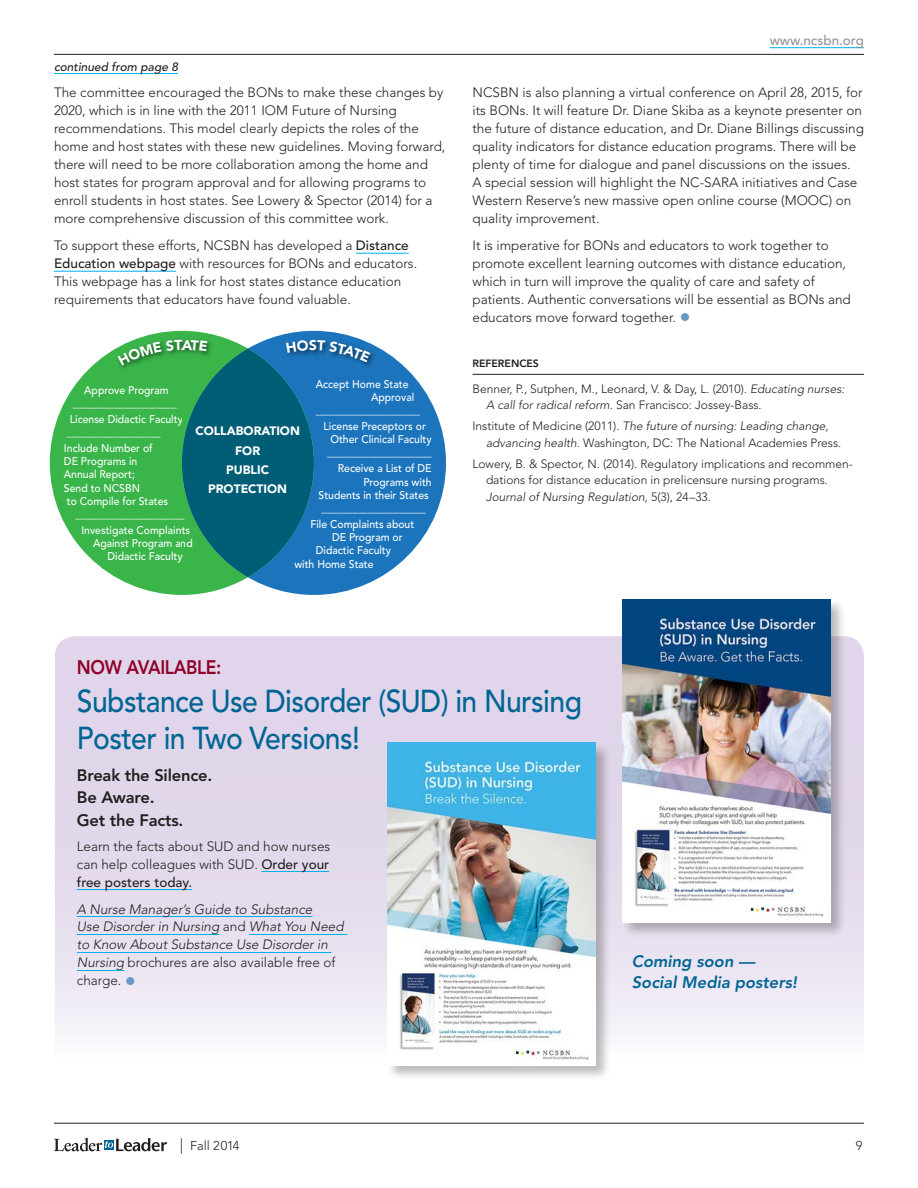
<style>
.page{position:relative;width:918px;height:1188px;background:#fff}
.page>*{position:absolute;margin:0;border:0;box-sizing:border-box;transform-origin:0 0}
.t1{font:500 31.5px/37.5px "Avenir LT Std";letter-spacing:-.02em;color:#006594;scale:.9 1}
.t2{font:800 19.5px "Avenir LT Std";letter-spacing:-.02em;color:#910028;scale:.9 1}
.t3{font:800 16.5px/22.5px "Avenir LT Std";letter-spacing:-.01em;color:#231f20}
.t4{font:italic 800 16.5px/21px "Avenir LT Std";color:#006594}
.t5{font:300 13.5px/18px "Avenir LT Std";color:#231f20}
.t6{font:italic 300 13.5px/18px "Avenir LT Std";color:#231f20}
.t7{font:500 13.5px "Avenir LT Std";color:#939598}
.t8{font:300 12.75px "Avenir LT Std";color:#231f20}
.t9{font:900 12.15px/19.2px "Avenir LT Std";color:#fff;text-align:center}
.t10{font:300 12px/16.5px "Avenir LT Std";color:#231f20}
.t11{font:italic 500 12px "Avenir LT Std";color:#231f20}
.t12{font:500 11.1px/13.2px "Avenir LT Std";color:#fff;scale:.94 1}
.t13{font:800 10.5px "Avenir LT Std";color:#231f20}
.s1{font-weight:500}
.s2{font-size:22.5px;color:#6998c6}
.s3{font-style:italic}
.s4{font-style:normal}
.s5{font-style:normal;font-size:22.5px;color:#6998c6}
.s6{font-size:15.6px}
</style>
<div class="page">
<svg style="left:54px;top:1138px;width:113px;height:13px"></svg>
<hr style="left:54px;top:1123px;width:810px;height:1px;background:#231f20">
<hr style="left:54px;top:54px;width:810px;height:1px;background:#231f20">
<hr style="left:770px;top:47px;width:94px;height:1px;background:#00aeef">
<hr style="left:472px;top:374px;width:392px;height:1px;background:#231f20">
<hr style="left:54px;top:73px;width:124px;height:1px;background:#00aeef">
<hr style="left:356px;top:253px;width:53px;height:1px;background:#00aeef">
<hr style="left:54px;top:271px;width:122px;height:1px;background:#00aeef">
<svg style="left:50px;top:331px;width:160px;height:165px"></svg>
<img style="left:54px;top:334px;width:128px;height:261px">
<img style="left:182px;top:334px;width:264px;height:261px">
<svg style="left:55px;top:636px;width:809px;height:399px;background:#e5dced"></svg>
<hr style="left:261px;top:871px;width:68px;height:1px;background:#00aeef">
<hr style="left:77px;top:889px;width:115px;height:1px;background:#00aeef">
<hr style="left:77px;top:916px;width:235px;height:1px;background:#00aeef">
<hr style="left:77px;top:934px;width:142px;height:1px;background:#00aeef">
<hr style="left:249px;top:934px;width:98px;height:1px;background:#00aeef">
<hr style="left:77px;top:952px;width:255px;height:1px;background:#00aeef">
<hr style="left:77px;top:970px;width:47px;height:1px;background:#00aeef">
<div style="left:622px;top:599px;width:225px;height:339px;background:#231f20;opacity:.3"></div>
<img style="left:622px;top:600px;width:209px;height:322px">
<div style="left:387px;top:742px;width:224px;height:340px;background:#231f20;opacity:.3"></div>
<img style="left:387px;top:743px;width:209px;height:322px">
<svg style="left:118px;top:340px;width:90px;height:26px;background:#36a145"></svg>
<svg style="left:286px;top:340px;width:85px;height:23px;background:#1967a5"></svg>
<p class="t11" style="left:54px;top:59px;width:126px">continued from page 8</p>
<p class="t5" style="left:54px;top:84px;width:393px">The committee encouraged the BONs to make these changes by 2020, which is in line with the 2011 IOM Future of Nursing recommendations. This model clearly depicts the roles of the home and host states with these new guidelines. Moving forward, there will need to be more collaboration among the home and host states for program approval and for allowing programs to enroll students in host states. See Lowery &amp; Spector (2014) for a more comprehensive discussion of this committee work.</p>
<p class="t5" style="left:54px;top:237px;width:365px">To support these efforts, NCSBN has developed a <span class="s1">Distance Education webpage</span> with resources for BONs and educators.<br>This webpage has a link for host states distance education requirements that educators have found valuable.</p>
<p class="t12" style="left:316px;top:377px;width:100px">Accept Home State</p>
<p class="t12" style="left:371px;top:391px;width:47px">Approval</p>
<p class="t12" style="left:316px;top:404px;width:113px">____________________</p>
<p class="t12" style="left:327px;top:420px;width:113px;text-indent:-4px">License Preceptors or<br>Other Clinical Faculty ____________________</p>
<p class="t12" style="left:338px;top:462px;width:101px">Receive a List of DE</p>
<p class="t12" style="left:363px;top:475px;width:74px">Programs with</p>
<p class="t12" style="left:319px;top:489px;width:119px">Students in their States</p>
<p class="t12" style="left:322px;top:502px;width:113px">____________________</p>
<p class="t12" style="left:310px;top:518px;width:112px">File Complaints about</p>
<p class="t12" style="left:332px;top:531px;width:77px">DE Program or</p>
<p class="t12" style="left:316px;top:544px;width:82px">Didactic Faculty</p>
<p class="t12" style="left:294px;top:558px;width:86px">with Home State</p>
<p class="t12" style="left:73px;top:383px;width:113px;text-align:center">Approve Program ____________________</p>
<p class="t12" style="left:67px;top:413px;width:125px">License Didactic Faculty __________________</p>
<p class="t12" style="left:64px;top:442px;width:96px">Include Number of</p>
<p class="t12" style="left:64px;top:455px;width:80px">DE Programs in</p>
<p class="t12" style="left:64px;top:468px;width:77px">Annual Report;</p>
<p class="t12" style="left:64px;top:481px;width:82px">Send to NCSBN</p>
<p class="t12" style="left:67px;top:495px;width:109px">to Compile for States</p>
<p class="t12" style="left:76px;top:508px;width:118px">_____________________</p>
<p class="t12" style="left:81px;top:524px;width:117px">Investigate Complaints</p>
<p class="t12" style="left:93px;top:537px;width:108px">Against Program and</p>
<p class="t12" style="left:108px;top:550px;width:82px">Didactic Faculty</p>
<p class="t9" style="left:195px;top:422px;width:106px">COLLABORATION<br>FOR<br>PUBLIC<br>PROTECTION</p>
<p class="t7" style="left:770px;top:32px;width:96px">www.ncsbn.org</p>
<p class="t5" style="left:472px;top:84px;width:393px">NCSBN is also planning a virtual conference on April 28, 2015, for its BONs. It will feature Dr. Diane Skiba as a keynote presenter on the future of distance education, and Dr. Diane Billings discussing quality indicators for distance education programs. There will be plenty of time for dialogue and panel discussions on the issues.<br>A special session will highlight the NC-SARA initiatives and Case Western Reserve’s new massive open online course (MOOC) on quality improvement.</p>
<p class="t5" style="left:472px;top:237px;width:380px">It is imperative for BONs and educators to work together to promote excellent learning outcomes with distance education, which in turn will improve the quality of care and safety of patients. Authentic conversations will be essential as BONs and educators move forward together. <span class="s2">•</span></p>
<p class="t13" style="left:472px;top:357px;width:68px">REFERENCES</p>
<p class="t10" style="left:486px;top:380px;width:360px;text-indent:-14px">Benner, P., Sutphen, M., Leonard, V. &amp; Day, L. (2010). <span class="s3">Educating nurses:<br>A call for radical reform.</span> San Francisco: Jossey-Bass.</p>
<p class="t10" style="left:486px;top:418px;width:357px;text-indent:-14px">Institute of Medicine (2011). <span class="s3">The future of nursing: Leading change, advancing health.</span> Washington, DC: The National Academies Press.</p>
<p class="t10" style="left:486px;top:455px;width:368px;text-indent:-14px">Lowery, B. &amp; Spector, N. (2014). Regulatory implications and recommen&shy;dations for distance education in prelicensure nursing programs.<br><span class="s3">Journal of Nursing Regulation</span>, 5(3), 24–33.</p>
<h2 class="t2" style="left:77px;top:656px;width:162px">NOW AVAILABLE:</h2>
<h1 class="t1" style="left:77px;top:683px;width:563px">Substance Use Disorder (SUD) in Nursing<br>Poster in Two Versions!</h1>
<p class="t3" style="left:77px;top:764px;width:137px">Break the Silence.<br>Be Aware.<br>Get the Facts.</p>
<p class="t5" style="left:77px;top:837px;width:255px;text-align:justify">Learn the facts about SUD and how nurses can help colleagues with SUD. <span class="s1">Order your free posters today.</span></p>
<p class="t6" style="left:77px;top:900px;width:268px">A Nurse Manager’s Guide to Substance<br>Use Disorder in Nursing <span class="s4">and</span> What You Need to Know About Substance Use Disorder in Nursing <span class="s4">brochures are also available free of charge.</span> <span class="s5">•</span></p>
<p class="t4" style="left:632px;top:951px;width:167px">Coming soon —<br>Social Media posters!</p>
<p class="t8" style="left:180px;top:1138px;width:61px"><span class="s6">|</span> Fall 2014</p>
<p class="t8" style="left:856px;top:1138px;width:8px">9</p>
</div>
